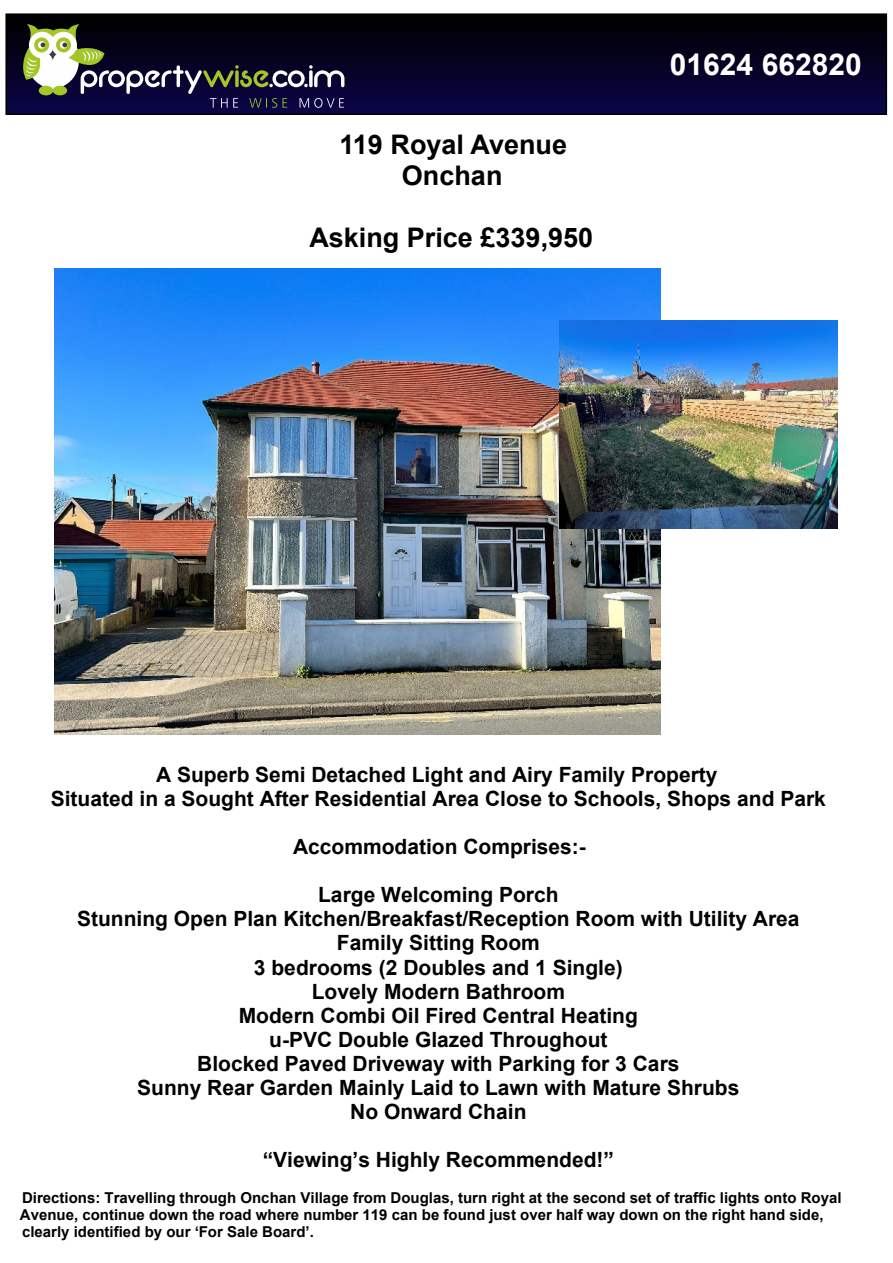
<style>
.page{position:relative;width:893px;height:1263px;background:#fff}
.page>*{position:absolute;margin:0;border:0;box-sizing:border-box;transform-origin:0 0}
.t1{font:700 30px "Arial";color:#fff}
.t2{font:700 27px/30.9px "Arial";color:#000;text-align:center}
.t3{font:700 21px/24.2px "Arial";color:#000;text-align:center}
.t4{font:700 15px/17.2px "Arial";color:#000}
</style>
<div class="page">
<hr style="left:6px;top:111px;width:880px;height:3px;background:#060844">
<hr style="left:6px;top:109px;width:880px;height:2px;background:#080745">
<hr style="left:6px;top:106px;width:880px;height:3px;background:#0b0445">
<hr style="left:6px;top:104px;width:880px;height:2px;background:#0b0443">
<hr style="left:6px;top:102px;width:880px;height:3px;background:#0a0442">
<hr style="left:6px;top:99px;width:880px;height:3px;background:#0a0440">
<hr style="left:6px;top:97px;width:880px;height:3px;background:#0a043e">
<hr style="left:6px;top:94px;width:880px;height:3px;background:#09033c">
<hr style="left:6px;top:92px;width:880px;height:2px;background:#09033a">
<hr style="left:6px;top:89px;width:880px;height:3px;background:#090338">
<hr style="left:6px;top:87px;width:880px;height:2px;background:#080336">
<hr style="left:6px;top:84px;width:880px;height:3px;background:#080334">
<hr style="left:6px;top:82px;width:880px;height:2px;background:#080332">
<hr style="left:6px;top:79px;width:880px;height:3px;background:#080330">
<hr style="left:6px;top:76px;width:880px;height:3px;background:#07032e">
<hr style="left:6px;top:74px;width:880px;height:2px;background:#07022c">
<hr style="left:6px;top:71px;width:880px;height:3px;background:#07022a">
<hr style="left:6px;top:69px;width:880px;height:2px;background:#060228">
<hr style="left:6px;top:66px;width:880px;height:3px;background:#060226">
<hr style="left:6px;top:64px;width:880px;height:2px;background:#060224">
<hr style="left:6px;top:61px;width:880px;height:3px;background:#050222">
<hr style="left:6px;top:59px;width:880px;height:2px;background:#050220">
<hr style="left:6px;top:56px;width:880px;height:3px;background:#05021e">
<hr style="left:6px;top:53px;width:880px;height:3px;background:#04021c">
<hr style="left:6px;top:51px;width:880px;height:2px;background:#04011a">
<hr style="left:6px;top:48px;width:880px;height:3px;background:#040118">
<hr style="left:6px;top:46px;width:880px;height:2px;background:#030116">
<hr style="left:6px;top:43px;width:880px;height:3px;background:#030114">
<hr style="left:6px;top:41px;width:880px;height:2px;background:#030112">
<hr style="left:6px;top:38px;width:880px;height:3px;background:#030110">
<hr style="left:6px;top:35px;width:880px;height:3px;background:#02010e">
<hr style="left:6px;top:33px;width:880px;height:3px;background:#02010c">
<hr style="left:6px;top:30px;width:880px;height:3px;background:#02010a">
<hr style="left:6px;top:28px;width:880px;height:3px;background:#010008">
<hr style="left:6px;top:25px;width:880px;height:3px;background:#010006">
<hr style="left:6px;top:23px;width:880px;height:2px;background:#010004">
<hr style="left:6px;top:20px;width:880px;height:3px;background:#000002">
<div style="left:6px;top:14px;width:880px;height:6px;background:#000"></div>
<div style="left:5px;top:13px;width:882px;height:102px;border:2px solid #000"></div>
<svg style="left:23px;top:24px;width:321px;height:84px"></svg>
<img style="left:54px;top:268px;width:607px;height:467px">
<img style="left:559px;top:320px;width:278px;height:208px">
<p class="t2" style="left:339px;top:132px;width:229px">119 Royal Avenue<br>Onchan</p>
<p class="t2" style="left:309px;top:225px;width:285px">Asking Price £339,950</p>
<h1 class="t1" style="left:670px;top:54px;width:194px">01624 662820</h1>
<p class="t3" style="left:51px;top:764px;width:777px">A Superb Semi Detached Light and Airy Family Property<br>Situated in a Sought After Residential Area Close to Schools, Shops and Park</p>
<p class="t3" style="left:293px;top:836px;width:294px">Accommodation Comprises:-</p>
<p class="t3" style="left:77px;top:885px;width:724px">Large Welcoming Porch<br>Stunning Open Plan Kitchen/Breakfast/Reception Room with Utility Area Family Sitting Room<br>3 bedrooms (2 Doubles and 1 Single)<br>Lovely Modern Bathroom<br>Modern Combi Oil Fired Central Heating<br>u-PVC Double Glazed Throughout<br>Blocked Paved Driveway with Parking for 3 Cars<br>Sunny Rear Garden Mainly Laid to Lawn with Mature Shrubs<br>No Onward Chain</p>
<p class="t3" style="left:263px;top:1150px;width:353px">“Viewing’s Highly Recommended!”</p>
<p class="t4" style="left:20px;top:1190px;width:823px">Directions: Travelling through Onchan Village from Douglas, turn right at the second set of traffic lights onto Royal<br>Avenue, continue down the road where number 119 can be found just over half way down on the right hand side, clearly identified by our ‘For Sale Board’.</p>
</div>
